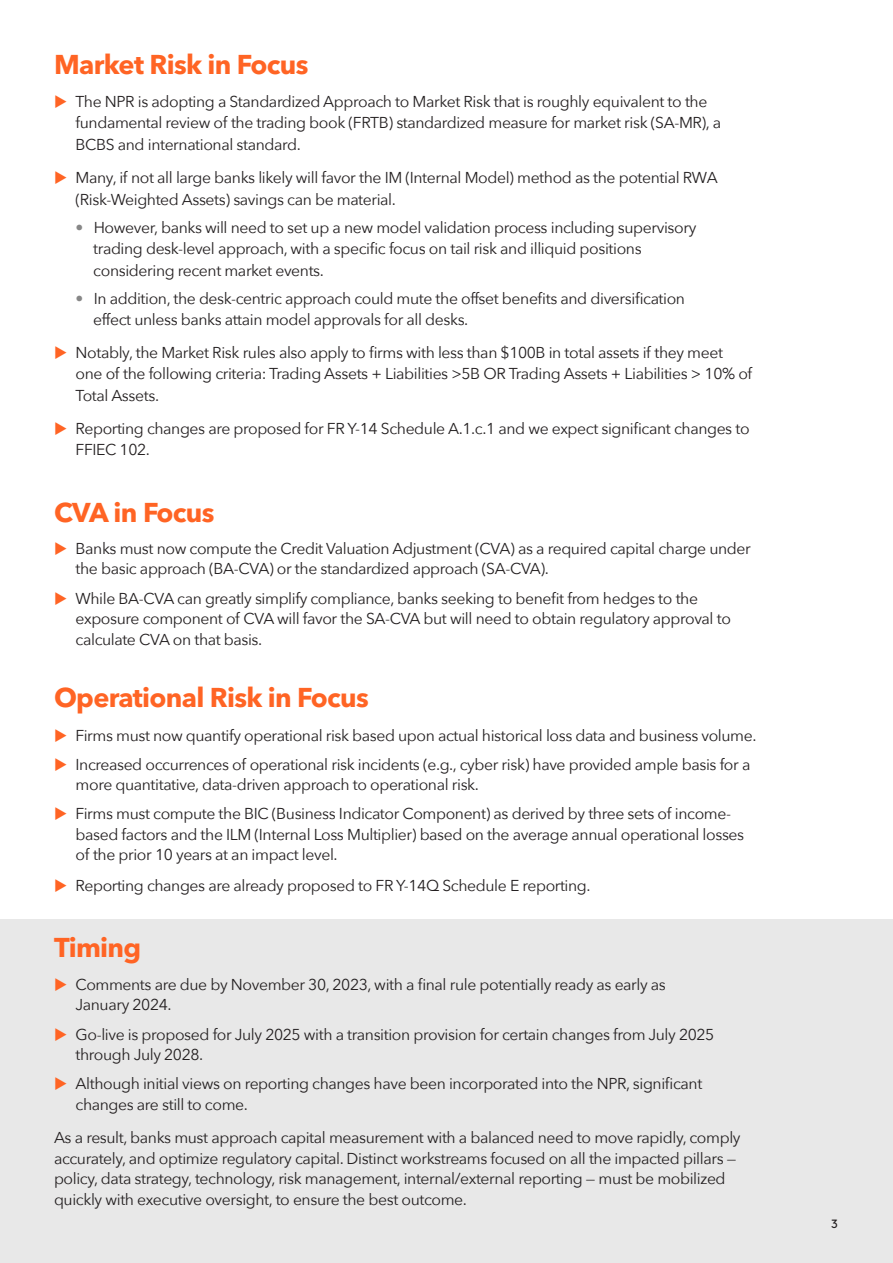
<style>
.page{position:relative;width:893px;height:1263px;background:#fff}
.page>*{position:absolute;margin:0;border:0;box-sizing:border-box;transform-origin:0 0}
.t1{font:700 27px "Avenir Next LT Pro";letter-spacing:-.025em;color:#ff6424}
.t2{font:15.75px/20.2px "Avenir Next";letter-spacing:-.025em;color:#231f20}
.t3{font:12px "Brown LL";color:#231f20}
.s1{color:#ff6424}
.s2{color:#878787}
</style>
<div class="page">
<div style="left:0;top:919px;width:893px;height:344px;background:#e8e8e8"></div>
<p class="t1" style="left:54px;top:48px;width:256px">Market Risk in Focus</p>
<p class="t2" style="left:76px;top:91px;width:647px;line-height:21.3px;text-indent:-22px"><span class="s1">◆</span> The NPR is adopting a Standardized Approach to Market Risk that is roughly equivalent to the fundamental review of the trading book (FRTB) standardized measure for market risk (SA-MR), a<br>BCBS and international standard.</p>
<p class="t2" style="left:54px;top:167px;width:665px"><span class="s1">◆</span> Many, if not all large banks likely will favor the IM (Internal Model) method as the potential RWA</p>
<p class="t2" style="left:76px;top:189px;width:322px">(Risk-Weighted Assets) savings can be material.</p>
<p class="t2" style="left:76px;top:217px;width:622px"><span class="s2">•</span> However, banks will need to set up a new model validation process including supervisory</p>
<p class="t2" style="left:93px;top:238px;width:550px">trading desk-level approach, with a specific focus on tail risk and illiquid positions</p>
<p class="t2" style="left:93px;top:259px;width:232px">considering recent market events.</p>
<p class="t2" style="left:93px;top:287px;width:593px;line-height:21px;text-indent:-18px"><span class="s2">•</span> In addition, the desk-centric approach could mute the offset benefits and diversification effect unless banks attain model approvals for all desks.</p>
<p class="t2" style="left:76px;top:341px;width:678px;line-height:21.3px;text-indent:-22px"><span class="s1">◆</span> Notably, the Market Risk rules also apply to firms with less than $100B in total assets if they meet one of the following criteria: Trading Assets + Liabilities &gt;5B OR Trading Assets + Liabilities &gt; 10% of<br>Total Assets.</p>
<p class="t2" style="left:76px;top:417px;width:675px;line-height:21px;text-indent:-22px"><span class="s1">◆</span> Reporting changes are proposed for FR Y-14 Schedule A.1.c.1 and we expect significant changes to<br>FFIEC 102.</p>
<p class="t1" style="left:54px;top:495px;width:162px">CVA in Focus</p>
<p class="t2" style="left:76px;top:537px;width:677px;text-indent:-22px"><span class="s1">◆</span> Banks must now compute the Credit Valuation Adjustment (CVA) as a required capital charge under the basic approach (BA-CVA) or the standardized approach (SA-CVA).</p>
<p class="t2" style="left:76px;top:588px;width:657px;text-indent:-22px"><span class="s1">◆</span> While BA-CVA can greatly simplify compliance, banks seeking to benefit from hedges to the exposure component of CVA will favor the SA-CVA but will need to obtain regulatory approval to calculate CVA on that basis.</p>
<p class="t1" style="left:54px;top:681px;width:316px">Operational Risk in Focus</p>
<p class="t2" style="left:54px;top:724px;width:704px"><span class="s1">◆</span> Firms must now quantify operational risk based upon actual historical loss data and business volume.</p>
<p class="t2" style="left:76px;top:753px;width:676px;text-indent:-22px"><span class="s1">◆</span> Increased occurrences of operational risk incidents (e.g., cyber risk) have provided ample basis for a more quantitative, data-driven approach to operational risk.</p>
<p class="t2" style="left:76px;top:803px;width:670px;text-indent:-22px"><span class="s1">◆</span> Firms must compute the BIC (Business Indicator Component) as derived by three sets of income&shy;based factors and the ILM (Internal Loss Multiplier) based on the average annual operational losses of the prior 10 years at an impact level.</p>
<p class="t2" style="left:54px;top:874px;width:538px"><span class="s1">◆</span> Reporting changes are already proposed to FR Y-14Q Schedule E reporting.</p>
<p class="t1" style="left:54px;top:931px;width:89px">Timing</p>
<p class="t2" style="left:54px;top:973px;width:613px"><span class="s1">◆</span> Comments are due by November 30, 2023, with a final rule potentially ready as early as</p>
<p class="t2" style="left:76px;top:993px;width:97px">January 2024.</p>
<p class="t2" style="left:76px;top:1023px;width:640px;text-indent:-22px"><span class="s1">◆</span> Go-live is proposed for July 2025 with a transition provision for certain changes from July 2025 through July 2028.</p>
<p class="t2" style="left:76px;top:1073px;width:628px;text-indent:-22px"><span class="s1">◆</span> Although initial views on reporting changes have been incorporated into the NPR, significant changes are still to come.</p>
<p class="t2" style="left:54px;top:1127px;width:688px">As a result, banks must approach capital measurement with a balanced need to move rapidly, comply accurately, and optimize regulatory capital. Distinct workstreams focused on all the impacted pillars — policy, data strategy, technology, risk management, internal/external reporting — must be mobilized quickly with executive oversight, to ensure the best outcome.</p>
<p class="t3" style="left:831px;top:1214px;width:8px">3</p>
</div>
